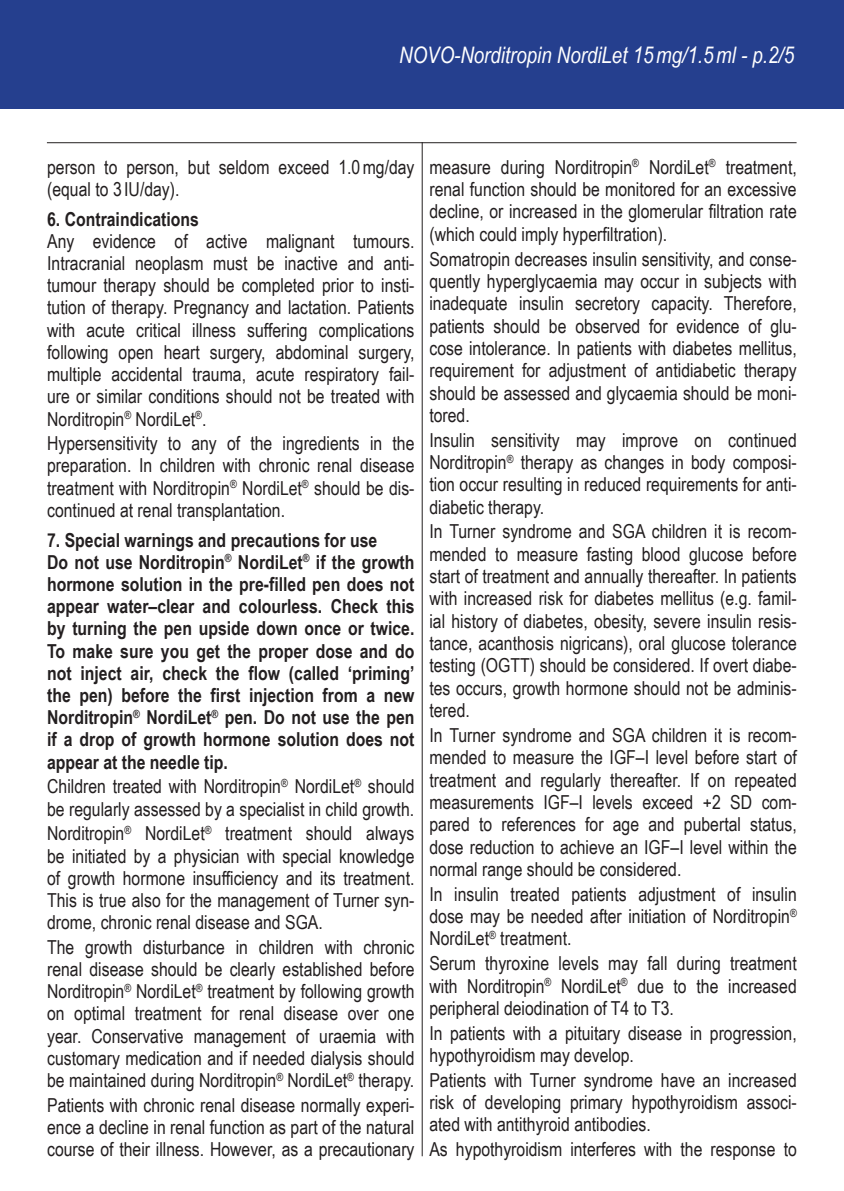
<style>
.page{position:relative;width:844px;height:1191px;background:#fff}
.page>*{position:absolute;margin:0;border:0;box-sizing:border-box;transform-origin:0 0}
.t1{font:italic 22.75px "Arial Narrow";color:#fff}
.t2{font:19.25px/22.2px "Arial Narrow";color:#231f20;text-align:justify}
.t3{font:700 19.25px/22.2px "Arial Narrow";color:#231f20}
</style>
<div class="page">
<div style="left:0;top:0;width:843px;height:109px;background:#253f8e"></div>
<hr style="left:47px;top:142px;width:749px;height:1px;background:#231f20">
<hr style="left:422px;top:142px;width:1px;height:1014px;background:#231f20">
<p class="t1" style="left:399px;top:39px;width:396px">NOVO-Norditropin NordiLet 15mg/1.5ml - p.2/5</p>
<p class="t2" style="left:47px;top:155px;width:369px">person to person, but seldom exceed 1.0mg/day (equal to 3 IU/day).</p>
<p class="t3" style="left:47px;top:207px;width:153px">6. Contraindications</p>
<p class="t2" style="left:47px;top:229px;width:369px">Any evidence of active malignant tumours.<br>Intracranial neoplasm must be inactive and anti&shy;tumour therapy should be completed prior to insti&shy;tution of therapy. Pregnancy and lactation. Patients with acute critical illness suffering complications following open heart surgery, abdominal surgery, multiple accidental trauma, acute respiratory fail&shy;ure or similar conditions should not be treated with Norditropin<sup>®</sup> NordiLet<sup>®</sup>.</p>
<p class="t2" style="left:47px;top:431px;width:369px">Hypersensitivity to any of the ingredients in the preparation. In children with chronic renal disease treatment with Norditropin<sup>®</sup> NordiLet<sup>®</sup> should be dis&shy;continued at renal transplantation.</p>
<p class="t3" style="left:47px;top:527px;width:369px">7. Special warnings and precautions for use<br>Do not use Norditropin<sup>®</sup> NordiLet<sup>®</sup> if the growth hormone solution in the pre-filled pen does not appear water–clear and colourless. Check this by turning the pen upside down once or twice.<br>To make sure you get the proper dose and do not inject air, check the flow (called ‘priming’ the pen) before the first injection from a new Norditropin<sup>®</sup> NordiLet<sup>®</sup> pen. Do not use the pen if a drop of growth hormone solution does not appear at the needle tip.</p>
<p class="t2" style="left:47px;top:774px;width:369px">Children treated with Norditropin<sup>®</sup> NordiLet<sup>®</sup> should be regularly assessed by a specialist in child growth.</p>
<p class="t2" style="left:47px;top:821px;width:369px">Norditropin<sup>®</sup> NordiLet<sup>®</sup> treatment should always be initiated by a physician with special knowledge of growth hormone insufficiency and its treatment.<br>This is true also for the management of Turner syn&shy;drome, chronic renal disease and SGA.</p>
<p class="t2" style="left:47px;top:935px;width:369px">The growth disturbance in children with chronic renal disease should be clearly established before Norditropin<sup>®</sup> NordiLet<sup>®</sup> treatment by following growth on optimal treatment for renal disease over one year. Conservative management of uraemia with customary medication and if needed dialysis should be maintained during Norditropin<sup>®</sup> NordiLet<sup>®</sup> therapy.</p>
<p class="t2" style="left:47px;top:1093px;width:369px">Patients with chronic renal disease normally experi&shy;ence a decline in renal function as part of the natural course of their illness. However, as a precautionary</p>
<p class="t2" style="left:429px;top:155px;width:369px">measure during Norditropin<sup>®</sup> NordiLet<sup>®</sup> treatment, renal function should be monitored for an excessive decline, or increased in the glomerular filtration rate (which could imply hyperfiltration).</p>
<p class="t2" style="left:429px;top:247px;width:369px">Somatropin decreases insulin sensitivity, and conse&shy;quently hyperglycaemia may occur in subjects with inadequate insulin secretory capacity. Therefore, patients should be observed for evidence of glu&shy;cose intolerance. In patients with diabetes mellitus, requirement for adjustment of antidiabetic therapy should be assessed and glycaemia should be moni&shy;tored.</p>
<p class="t2" style="left:429px;top:428px;width:369px">Insulin sensitivity may improve on continued Norditropin<sup>®</sup> therapy as changes in body composi&shy;tion occur resulting in reduced requirements for anti&shy;diabetic therapy.</p>
<p class="t2" style="left:429px;top:520px;width:369px">In Turner syndrome and SGA children it is recom&shy;mended to measure fasting blood glucose before start of treatment and annually thereafter. In patients with increased risk for diabetes mellitus (e.g. famil&shy;ial history of diabetes, obesity, severe insulin resis&shy;tance, acanthosis nigricans), oral glucose tolerance testing (OGTT) should be considered. If overt diabe&shy;tes occurs, growth hormone should not be adminis&shy;tered.</p>
<p class="t2" style="left:429px;top:723px;width:369px">In Turner syndrome and SGA children it is recom&shy;mended to measure the IGF–I level before start of treatment and regularly thereafter. If on repeated measurements IGF–I levels exceed +2 SD com&shy;pared to references for age and pubertal status, dose reduction to achieve an IGF–I level within the normal range should be considered.</p>
<p class="t2" style="left:429px;top:882px;width:369px">In insulin treated patients adjustment of insulin dose may be needed after initiation of Norditropin<sup>® </sup>NordiLet<sup>®</sup> treatment.</p>
<p class="t2" style="left:429px;top:951px;width:369px">Serum thyroxine levels may fall during treatment with Norditropin<sup>®</sup> NordiLet<sup>®</sup> due to the increased peripheral deiodination of T4 to T3.</p>
<p class="t2" style="left:429px;top:1021px;width:369px">In patients with a pituitary disease in progression, hypothyroidism may develop.</p>
<p class="t2" style="left:429px;top:1068px;width:369px">Patients with Turner syndrome have an increased risk of developing primary hypothyroidism associ&shy;ated with antithyroid antibodies.</p>
<p class="t2" style="left:429px;top:1137px;width:369px">As hypothyroidism interferes with the response to</p>
</div>
